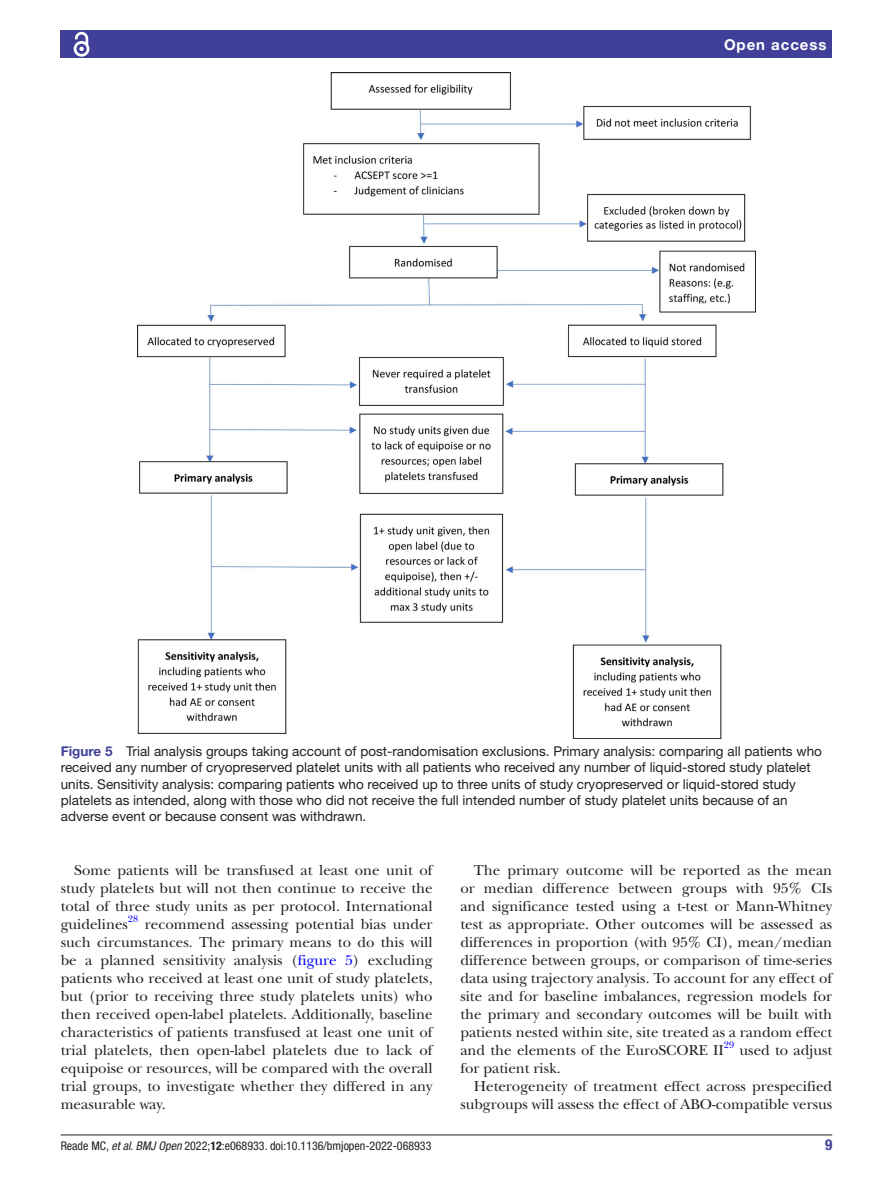
<style>
.page{position:relative;width:893px;height:1191px;background:#fff}
.page>*{position:absolute;margin:0;border:0;box-sizing:border-box;transform-origin:0 0}
.t1{font:15px/18px "New Baskerville";color:#231f20;text-align:justify}
.t2{font:700 15px "Helvetica Neue LT Std";letter-spacing:.065em;color:#fff}
.t3{font:700 condensed 15px "Helvetica Neue LT Std";color:#414099}
.t4{font:13.5px/16.2px "Helvetica Neue LT Std";color:#231f20}
.t5{font:condensed 12px "Helvetica Neue LT Std";color:#231f20}
.t6{font:9.9px "New Baskerville";color:#00f}
.s1{font-weight:700;color:#414099}
.s2{color:#00f}
.s3{font-style:italic}
.s4{font-weight:700}
</style>
<div class="page">
<hr style="left:61px;top:1134px;width:771px;height:1px;background:#231f20">
<div style="left:61px;top:31px;width:771px;height:27px;background:#414099"></div>
<svg style="left:73px;top:31px;width:17px;height:26px"></svg>
<img style="left:138px;top:73px;width:617px;height:665px">
<p class="t2" style="left:724px;top:35px;width:104px">Open access</p>
<p class="t4" style="left:61px;top:743px;width:763px"><span class="s1">Figure 5</span> Trial analysis groups taking account of post-randomisation exclusions. Primary analysis: comparing all patients who received any number of cryopreserved platelet units with all patients who received any number of liquid-stored study platelet units. Sensitivity analysis: comparing patients who received up to three units of study cryopreserved or liquid-stored study platelets as intended, along with those who did not receive the full intended number of study platelet units because of an adverse event or because consent was withdrawn.</p>
<p class="t1" style="left:61px;top:860px;width:373px;text-indent:14px">Some patients will be transfused at least one unit of study platelets but will not then continue to receive the total of three study units as per protocol. International guidelines</p>
<p class="t6" style="left:128px;top:913px;width:12px">28</p>
<p class="t1" style="left:61px;top:915px;width:373px;text-indent:84px">recommend assessing potential bias under such circumstances. The primary means to do this will be a planned sensitivity analysis (<span class="s2">figure 5</span>) excluding patients who received at least one unit of study platelets, but (prior to receiving three study platelets units) who then received open-label platelets. Additionally, baseline characteristics of patients transfused at least one unit of trial platelets, then open-label platelets due to lack of equipoise or resources, will be compared with the overall trial groups, to investigate whether they differed in any measurable way.</p>
<p class="t1" style="left:460px;top:860px;width:373px;text-indent:13px">The primary outcome will be reported as the mean or median difference between groups with 95% CIs and significance tested using a t-test or Mann-Whitney test as appropriate. Other outcomes will be assessed as differences in proportion (with 95% CI), mean/median difference between groups, or comparison of time-series data using trajectory analysis. To account for any effect of site and for baseline imbalances, regression models for the primary and secondary outcomes will be built with patients nested within site, site treated as a random effect and the elements of the EuroSCORE II</p>
<p class="t6" style="left:724px;top:1039px;width:12px">29</p>
<p class="t1" style="left:740px;top:1041px;width:94px">used to adjust</p>
<p class="t1" style="left:460px;top:1059px;width:102px">for patient risk.</p>
<p class="t1" style="left:474px;top:1077px;width:360px">Heterogeneity of treatment effect across prespecified</p>
<p class="t1" style="left:460px;top:1095px;width:373px">subgroups will assess the effect of ABO-compatible versus</p>
<p class="t5" style="left:61px;top:1138px;width:372px">Reade MC, <span class="s3">et al</span>. <span class="s3">BMJ Open</span> 2022;<span class="s4">12</span>:e068933. doi:10.1136/bmjopen-2022-068933</p>
<p class="t3" style="left:825px;top:1135px;width:9px">9</p>
</div>
